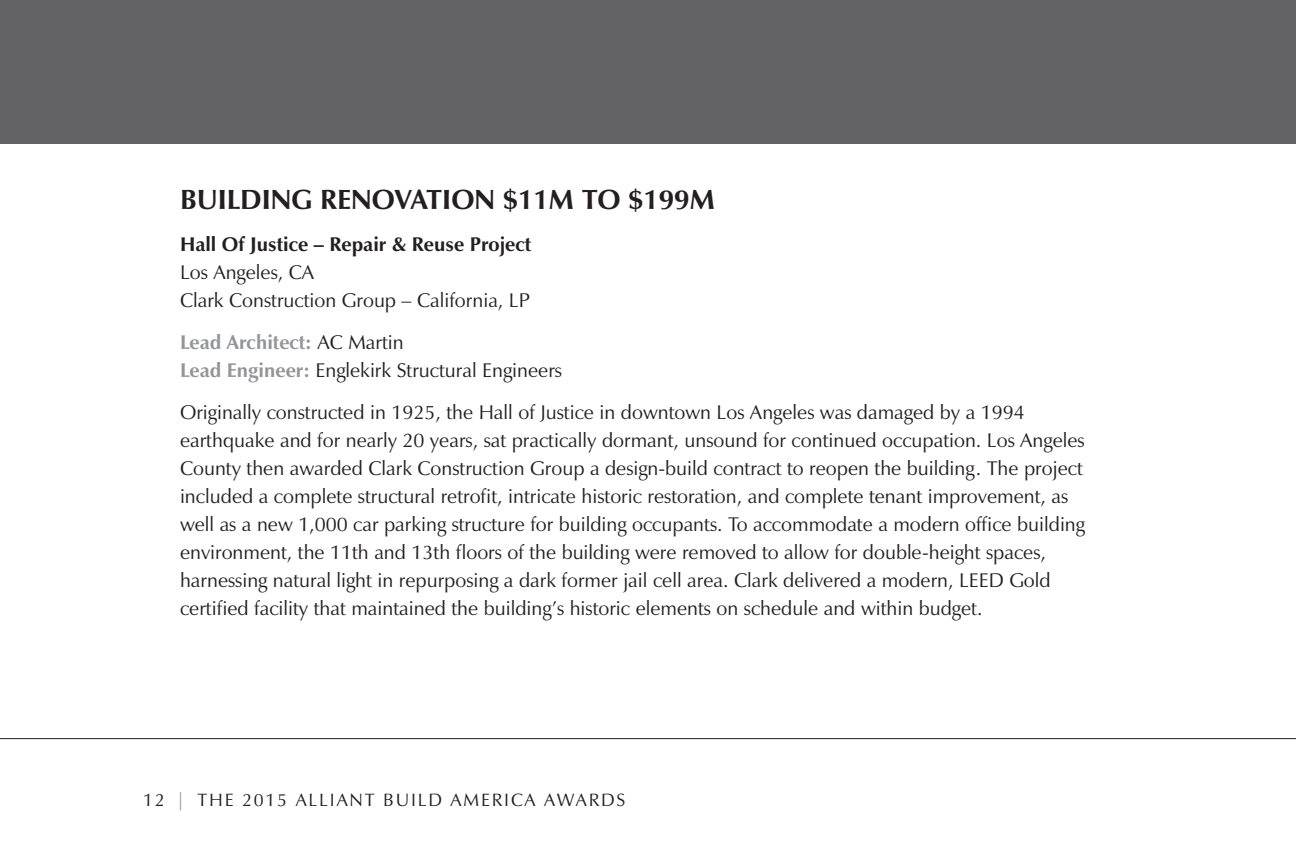
<style>
.page{position:relative;width:1296px;height:864px;background:#fff}
.page>*{position:absolute;margin:0;border:0;box-sizing:border-box;transform-origin:0 0}
.category_head{font:700 28px "Zapf Humanist 601 BT";color:#231f20}
.body10{font:20px/28px "Zapf Humanist 601 BT";color:#231f20}
.body10_nospace{font:20px "Zapf Humanist 601 BT";color:#231f20}
.colon_text_noSpace{font:20px "Zapf Humanist 601 BT";color:#231f20}
.body10-2{font:700 20px "Zapf Humanist 601 BT";color:#231f20}
.colon_text{font:700 20px "Zapf Humanist 601 BT";color:#939598}
.t1{font:18px "Zapf Humanist 601 BT";letter-spacing:.1em;color:#231f20}
.s1{font-weight:400;color:#231f20}
.s2{font-weight:700;color:#939598}
.s3{color:#939598}
</style>
<div class="page">
<div style="left:0;top:0;width:1296px;height:144px;background:#636366"></div>
<hr style="left:0;top:738px;width:1296px;height:1px;background:#231f20">
<p class="category_head" style="left:180px;top:182px;width:536px">BUILDING RENOVATION $11M TO $199M</p>
<p class="body10-2" style="left:180px;top:231px;width:353px">Hall Of Justice – Repair &amp; Reuse Project</p>
<p class="body10_nospace" style="left:180px;top:259px;width:136px">Los Angeles, CA</p>
<p class="body10_nospace" style="left:180px;top:287px;width:351px">Clark Construction Group – California, LP</p>
<p class="colon_text" style="left:180px;top:329px;width:225px">Lead Architect: <span class="s1">AC Martin</span></p>
<p class="colon_text_noSpace" style="left:180px;top:357px;width:384px"><span class="s2">Lead Engineer:</span> Englekirk Structural Engineers</p>
<p class="body10" style="left:180px;top:398px;width:907px">Originally constructed in 1925, the Hall of Justice in downtown Los Angeles was damaged by a 1994 earthquake and for nearly 20 years, sat practically dormant, unsound for continued occupation. Los Angeles County then awarded Clark Construction Group a design-build contract to reopen the building. The project included a complete structural retrofit, intricate historic restoration, and complete tenant improvement, as well as a new 1,000 car parking structure for building occupants. To accommodate a modern office building environment, the 11th and 13th floors of the building were removed to allow for double-height spaces, harnessing natural light in repurposing a dark former jail cell area. Clark delivered a modern, LEED Gold certified facility that maintained the building’s historic elements on schedule and within budget.</p>
<p class="t1" style="left:143px;top:788px;width:484px">12 <span class="s3">|</span> THE 2015 ALLIANT BUILD AMERICA AWARDS</p>
</div>
